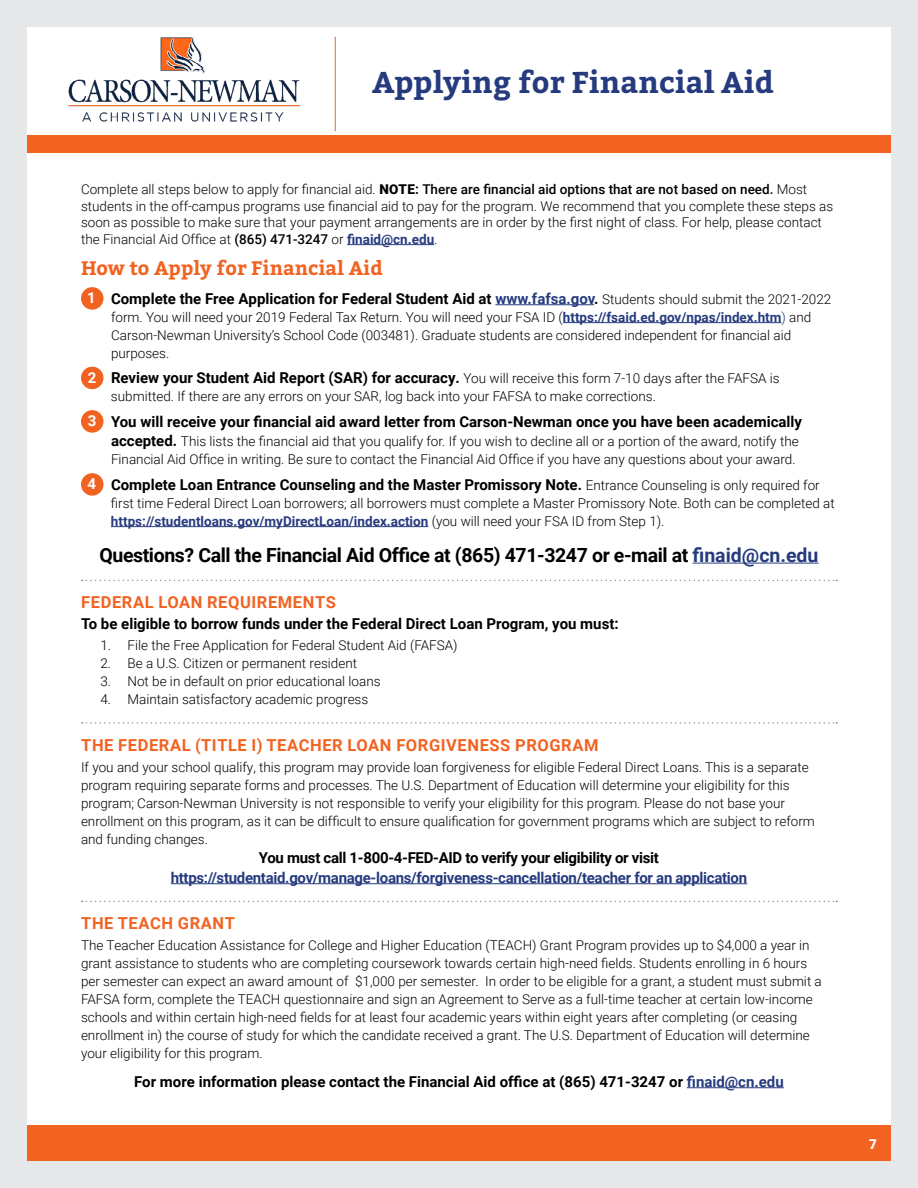
<style>
.page{position:relative;width:918px;height:1188px;background:#fff}
.page>*{position:absolute;margin:0;border:0;box-sizing:border-box;transform-origin:0 0}
.t1{font:700 30px "Bitter";color:#263b7e}
.t2{font:700 19.5px "Roboto";letter-spacing:-.02em;color:#000}
.t3{font:700 19.5px "Bitter";color:#f26322}
.t4{font:700 16.5px "Roboto";letter-spacing:.035em;color:#f26322}
.t5{font:700 15px "Roboto";color:#000}
.t6{font:700 15px "Roboto";letter-spacing:-.02em;color:#263b7e}
.t7{font:700 15px "Roboto";letter-spacing:-.02em;color:#000}
.t8{font:300 13.5px/18px "Roboto";color:#000}
.t9{font:900 13.5px "Roboto";color:#fff}
.s1{font-weight:900}
.s2{font-weight:700}
.s3{font-weight:500}
.s4{font-weight:700;color:#263b7e}
.s5{color:#fff}
.s6{color:#263b7e}
.s7{font-weight:300;font-size:13.5px}
.s8{font-weight:700;font-size:15px;color:#fff}
.s9{font-weight:700;font-size:15px}
</style>
<div class="page">
<div style="left:27px;top:1125px;width:864px;height:36px;background:#f26322"></div>
<div style="left:0;top:0;width:918px;height:1188px;border:27px solid #e6e7e8"></div>
<div style="left:27px;top:135px;width:864px;height:18px;background:#f26322"></div>
<hr style="left:335px;top:37px;width:1px;height:94px;background:#f26322">
<img style="left:68px;top:37px;width:231px;height:85px">
<hr style="left:347px;top:244px;width:87px;height:1px;background:#263b7e">
<hr style="left:495px;top:304px;width:99px;height:1px;background:#263b7e">
<hr style="left:563px;top:322px;width:219px;height:1px;background:#263b7e">
<hr style="left:111px;top:526px;width:317px;height:1px;background:#263b7e">
<hr style="left:693px;top:563px;width:126px;height:1px;background:#263b7e">
<div style="left:81px;top:287px;width:23px;height:23px;background:#f26322;border-radius:50%"></div>
<div style="left:81px;top:367px;width:23px;height:22px;background:#f26322;border-radius:50%"></div>
<div style="left:81px;top:410px;width:23px;height:23px;background:#f26322;border-radius:50%"></div>
<div style="left:81px;top:473px;width:23px;height:23px;background:#f26322;border-radius:50%"></div>
<svg style="left:82px;top:580px;width:755px;height:1px"></svg>
<hr style="left:171px;top:883px;width:576px;height:1px;background:#263b7e">
<hr style="left:687px;top:1087px;width:97px;height:1px;background:#263b7e">
<svg style="left:82px;top:722px;width:755px;height:2px"></svg>
<svg style="left:82px;top:901px;width:755px;height:1px"></svg>
<h1 class="t1" style="left:372px;top:63px;width:403px">Applying for Financial Aid</h1>
<p class="t8" style="left:81px;top:181px;width:754px;line-height:16.5px">Complete all steps below to apply for financial aid. <span class="s1">NOTE</span><span class="s2">:</span> <span class="s3">There are financial aid options that are not based on need.</span> Most students in the off-campus programs use financial aid to pay for the program. We recommend that you complete these steps as soon as possible to make sure that your payment arrangements are in order by the first night of class. For help, please contact the Financial Aid Office at <span class="s3">(865) 471-3247</span> or <span class="s4">finaid@cn.edu</span>.</p>
<h2 class="t3" style="left:81px;top:256px;width:303px">How to Apply for Financial Aid</h2>
<p class="t5" style="left:87px;top:288px;width:746px"><span class="s5">1</span> Complete the Free Application for Federal Student Aid at <span class="s6">www.fafsa.gov</span>. <span class="s7">Students should submit the 2021-2022</span></p>
<p class="t8" style="left:111px;top:307px;width:702px">form. You will need your 2019 Federal Tax Return. You will need your FSA ID (<span class="s4">https://fsaid.ed.gov/npas/index.htm</span><span class="s6">)</span> and<br>Carson-Newman University’s School Code (003481). Graduate students are considered independent for financial aid purposes.</p>
<p class="t8" style="left:111px;top:369px;width:670px;text-indent:-23px"><span class="s8">2</span> <span class="s9">Review your Student Aid Report (SAR) for accuracy.</span> You will receive this form 7-10 days after the FAFSA is submitted. If there are any errors on your SAR, log back into your FAFSA to make corrections.</p>
<p class="t5" style="left:88px;top:411px;width:716px"><span class="s5">3</span> You will receive your financial aid award letter from Carson-Newman once you have been academically</p>
<p class="t8" style="left:111px;top:432px;width:689px"><span class="s9">accepted.</span> This lists the financial aid that you qualify for. If you wish to decline all or a portion of the award, notify the<br>Financial Aid Office in writing. Be sure to contact the Financial Aid Office if you have any questions about your award.</p>
<p class="t5" style="left:88px;top:474px;width:734px"><span class="s5">4</span> Complete Loan Entrance Counseling and the Master Promissory Note. <span class="s7">Entrance Counseling is only required for</span></p>
<p class="t8" style="left:111px;top:493px;width:725px">first time Federal Direct Loan borrowers; all borrowers must complete a Master Promissory Note. Both can be completed at <span class="s4">https://studentloans.gov/myDirectLoan/index.action</span> (you will need your FSA ID from Step 1).</p>
<h2 class="t2" style="left:99px;top:541px;width:721px">Questions? Call the Financial Aid Office at (865) 471-3247 or e-mail at <span class="s6">finaid@cn.edu</span></h2>
<p class="t4" style="left:81px;top:591px;width:256px">FEDERAL LOAN REQUIREMENTS</p>
<p class="t5" style="left:81px;top:613px;width:539px">To be eligible to borrow funds under the Federal Direct Loan Program, you must:</p>
<p class="t8" style="left:100px;top:636px;width:359px">1. File the Free Application for Federal Student Aid (FAFSA)</p>
<p class="t8" style="left:100px;top:654px;width:258px">2. Be a U.S. Citizen or permanent resident</p>
<p class="t8" style="left:100px;top:672px;width:282px">3. Not be in default on prior educational loans</p>
<p class="t8" style="left:100px;top:690px;width:269px">4. Maintain satisfactory academic progress</p>
<p class="t4" style="left:81px;top:733px;width:519px">THE FEDERAL (TITLE I) TEACHER LOAN FORGIVENESS PROGRAM</p>
<p class="t8" style="left:81px;top:757px;width:735px">If you and your school qualify, this program may provide loan forgiveness for eligible Federal Direct Loans. This is a separate program requiring separate forms and processes. The U.S. Department of Education will determine your eligibility for this program; Carson-Newman University is not responsible to verify your eligibility for this program. Please do not base your enrollment on this program, as it can be difficult to ensure qualification for government programs which are subject to reform and funding changes.</p>
<p class="t7" style="left:259px;top:847px;width:402px">You must call 1-800-4-FED-AID to verify your eligibility or visit</p>
<p class="t6" style="left:171px;top:867px;width:578px">https://studentaid.gov/manage-loans/forgiveness-cancellation/teacher for an application</p>
<p class="t4" style="left:81px;top:912px;width:155px">THE TEACH GRANT</p>
<p class="t8" style="left:81px;top:936px;width:742px">The Teacher Education Assistance for College and Higher Education (TEACH) Grant Program provides up to $4,000 a year in grant assistance to students who are completing coursework towards certain high-need fields. Students enrolling in 6 hours per semester can expect an award amount of $1,000 per semester. In order to be eligible for a grant, a student must submit a FAFSA form, complete the TEACH questionnaire and sign an Agreement to Serve as a full-time teacher at certain low-income schools and within certain high-need fields for at least four academic years within eight years after completing (or ceasing enrollment in) the course of study for which the candidate received a grant. The U.S. Department of Education will determine your eligibility for this program.</p>
<p class="t5" style="left:134px;top:1071px;width:651px">For more information please contact the Financial Aid office at (865) 471-3247 or <span class="s6">finaid@cn.edu</span></p>
<p class="t9" style="left:869px;top:1134px;width:9px">7</p>
</div>
